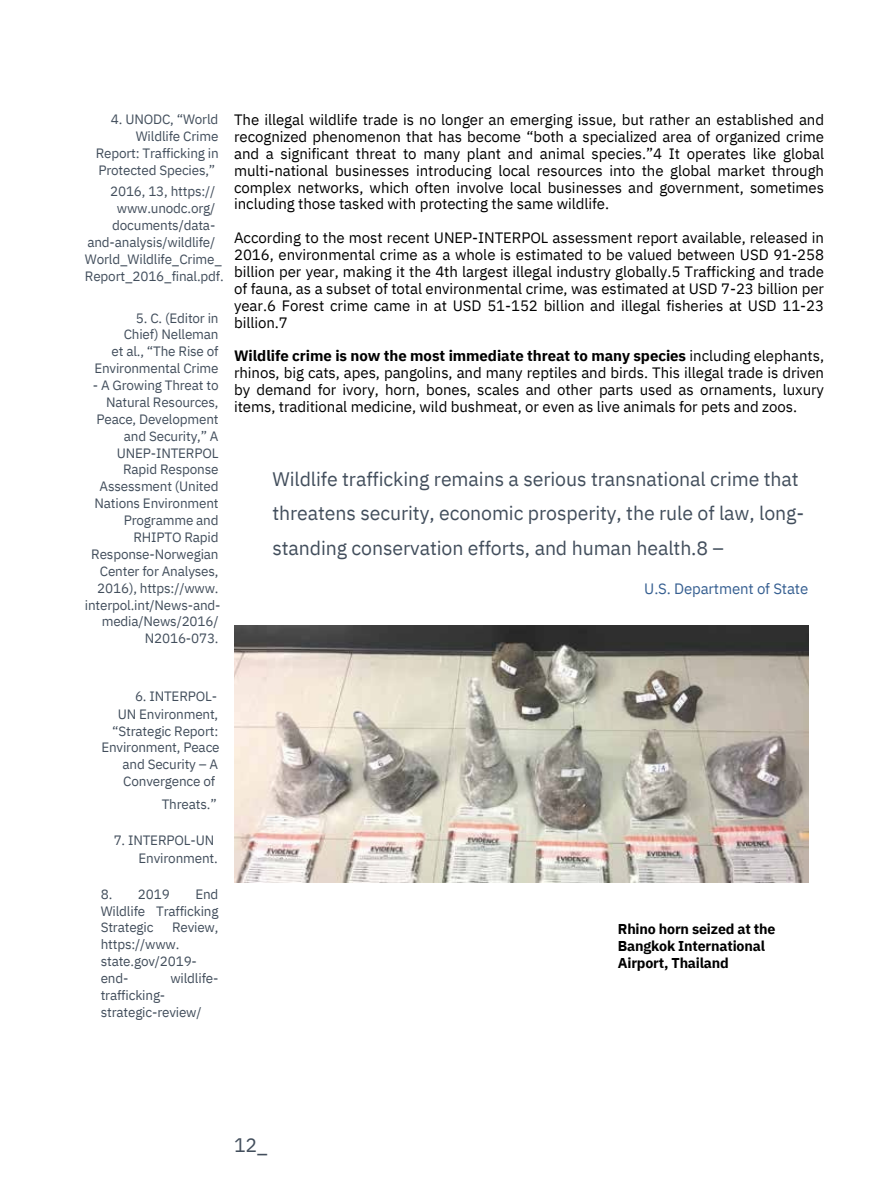
<style>
.page{position:relative;width:893px;height:1192px;background:#fff}
.page>*{position:absolute;margin:0;border:0;box-sizing:border-box;transform-origin:0 0}
.t1{font:19.5px/34.8px "IBM Plex Sans";letter-spacing:-.005em;color:#424e5c}
.t2{font:15px/16.8px "IBM Plex Sans";letter-spacing:-.005em;color:#000;text-align:justify}
.t3{font:15px "IBM Plex Sans";letter-spacing:-.01em;color:#365f91}
.t4{font:700 14.25px/16.8px "IBM Plex Sans";letter-spacing:-.015em;color:#000}
.t5{font:13.5px/16.8px "IBM Plex Sans";letter-spacing:-.015em;color:#424e5c;text-align:right}
.s1{font-weight:700}
</style>
<div class="page">
<img style="left:234px;top:625px;width:574px;height:257px">
<p class="t5" style="left:96px;top:111px;width:124px">4. UNODC, “World<br>Wildlife Crime<br>Report: Trafficking in<br>Protected Species,”</p>
<p class="t5" style="left:110px;top:183px;width:107px">2016, 13, https://</p>
<p class="t5" style="left:117px;top:200px;width:100px">www.unodc.org/</p>
<p class="t5" style="left:112px;top:217px;width:105px">documents/data-</p>
<p class="t5" style="left:87px;top:234px;width:129px">and-analysis/wildlife/</p>
<p class="t5" style="left:85px;top:250px;width:139px">World_Wildlife_Crime_</p>
<p class="t5" style="left:85px;top:267px;width:140px">Report_2016_final.pdf.</p>
<h3 class="t5" style="left:94px;top:309px;width:126px">5. C. (Editor in<br>Chief) Nelleman<br>et al., “The Rise of<br>Environmental Crime</h3>
<h3 class="t5" style="left:85px;top:376px;width:137px">- A Growing Threat to<br>Natural Resources,<br>Peace, Development and Security,” A<br>UNEP-INTERPOL<br>Rapid Response<br>Assessment (United<br>Nations Environment<br>Programme and<br>RHIPTO Rapid<br>Response-Norwegian<br>Center for Analyses,<br>2016), https://www. interpol.int/News-and&shy;media/News/2016/<br>N2016-073.</h3>
<h4 class="t2" style="left:234px;top:111px;width:591px">The illegal wildlife trade is no longer an emerging issue, but rather an established and recognized phenomenon that has become “both a specialized area of organized crime and a significant threat to many plant and animal species.”4 It operates like global multi-national businesses introducing local resources into the global market through complex networks, which often involve local businesses and government, sometimes including those tasked with protecting the same wildlife.</h4>
<p class="t2" style="left:234px;top:229px;width:591px">According to the most recent UNEP-INTERPOL assessment report available, released in 2016, environmental crime as a whole is estimated to be valued between USD 91-258 billion per year, making it the 4th largest illegal industry globally.5 Trafficking and trade of fauna, as a subset of total environmental crime, was estimated at USD 7-23 billion per year.6 Forest crime came in at USD 51-152 billion and illegal fisheries at USD 11-23 billion.7</p>
<p class="t2" style="left:234px;top:347px;width:591px"><span class="s1">Wildlife crime is now the most immediate threat to many species</span> including elephants, rhinos, big cats, apes, pangolins, and many reptiles and birds. This illegal trade is driven by demand for ivory, horn, bones, scales and other parts used as ornaments, luxury items, traditional medicine, wild bushmeat, or even as live animals for pets and zoos.</p>
<h4 class="t1" style="left:272px;top:461px;width:533px">Wildlife trafficking remains a serious transnational crime that threatens security, economic prosperity, the rule of law, long&shy;standing conservation efforts, and human health.8 –</h4>
<p class="t3" style="left:644px;top:578px;width:165px">U.S. Department of State</p>
<h3 class="t5" style="left:135px;top:687px;width:84px">6. INTERPOL-</h3>
<h3 class="t5" style="left:118px;top:705px;width:102px">UN Environment,</h3>
<h3 class="t5" style="left:112px;top:722px;width:107px">“Strategic Report:</h3>
<h3 class="t5" style="left:101px;top:739px;width:120px">Environment, Peace</h3>
<h3 class="t5" style="left:122px;top:755px;width:97px">and Security – A</h3>
<h3 class="t5" style="left:123px;top:772px;width:93px">Convergence of</h3>
<h1 class="t5" style="left:162px;top:795px;width:56px">Threats.”</h1>
<h3 class="t5" style="left:114px;top:831px;width:102px">7. INTERPOL-UN</h3>
<p class="t5" style="left:138px;top:849px;width:81px">Environment.</p>
<h2 class="t5" style="left:101px;top:885px;width:71px">8. 2019</h2>
<h2 class="t5" style="left:101px;top:885px;width:119px;text-align:justify;text-indent:95px">End Wildlife Trafficking Strategic</h2>
<h2 class="t5" style="left:101px;top:919px;width:119px;text-align:left;text-indent:71px">Review, https://www. state.gov/2019- end-</h2>
<h2 class="t5" style="left:170px;top:969px;width:50px">wildlife-</h2>
<h2 class="t5" style="left:101px;top:986px;width:102px;text-align:left">trafficking&shy;strategic-review/</h2>
<h1 class="t4" style="left:617px;top:920px;width:159px">Rhino horn seized at the<br>Bangkok International<br>Airport, Thailand</h1>
<p class="t1" style="left:234px;top:1127px;width:35px">12_</p>
</div>
